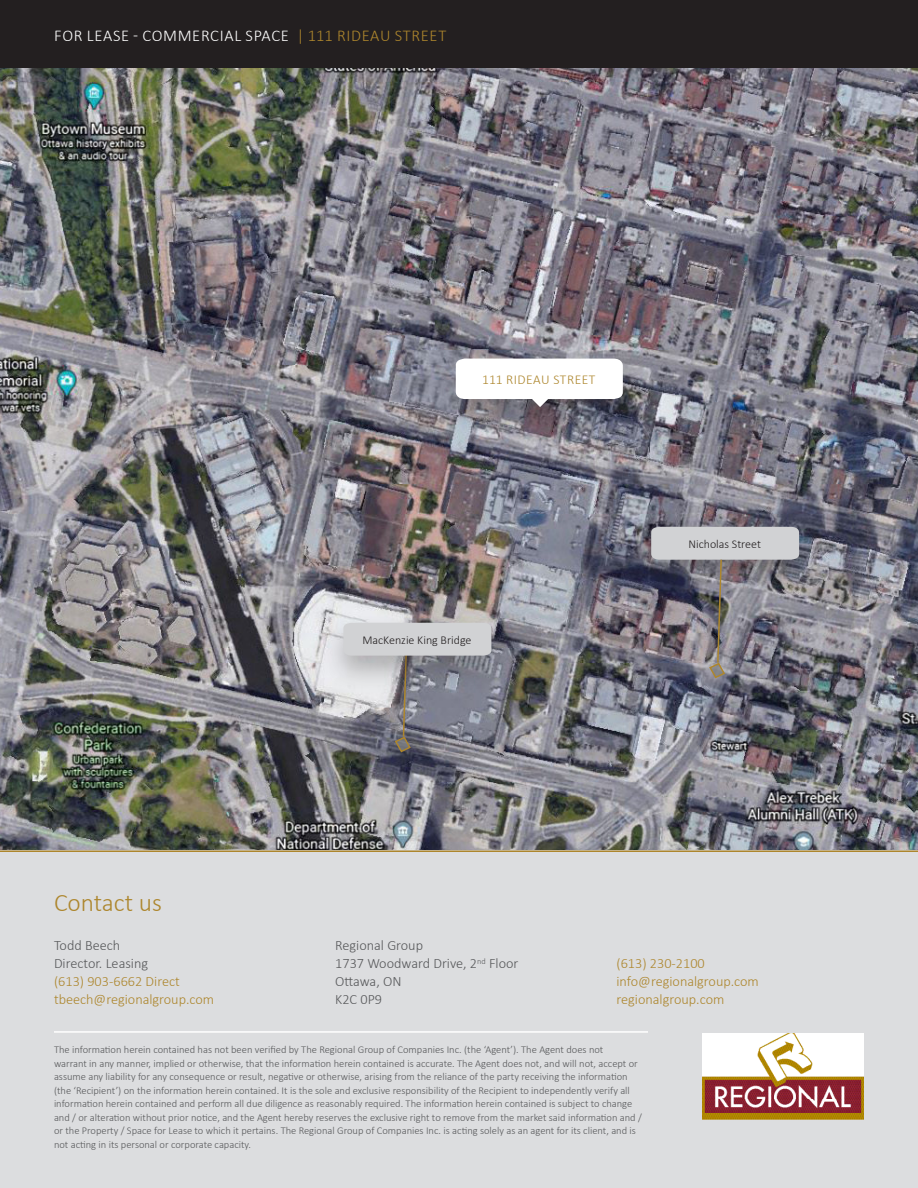
<style>
.page{position:relative;width:918px;height:1188px;background:#fff}
.page>*{position:absolute;margin:0;border:0;box-sizing:border-box;transform-origin:0 0}
.HEADER_2{font:300 25.5px "Calibri";color:#ad862d}
.HEADER_BAR_TITLE{font:300 16.5px "Calibri";letter-spacing:.04em;color:#fff}
.CONTACT_FOOTER__BACK-PAGE{font:300 14.25px/18px "Calibri";color:#ad862d}
.CONTACT_FOOTER__BACK-PAGE-2{font:300 14.25px/18px "Calibri";color:#57585a}
.LOCATION_MAKER{font:300 13.5px "Calibri";letter-spacing:.04em;color:#ad862d}
.ARTERIES{font:300 12px "Calibri";color:#231f20}
.LEGAL_TEXT{font:300 10.5px/13.5px "Calibri";color:#57585a}
.s1{color:#ad862d}
.s2{color:#57585a}
</style>
<div class="page">
<img style="left:0;top:68px;width:918px;height:782px">
<div style="left:0;top:850px;width:918px;height:338px;background:#dcdddf"></div>
<img style="left:702px;top:1033px;width:162px;height:86px">
<hr style="left:54px;top:1031px;width:594px;height:2px;background:#fff">
<div style="left:0;top:0;width:918px;height:68px;background:#231f20"></div>
<hr style="left:0;top:850px;width:918px;height:2px;background:#ad862d">
<div style="left:433px;top:349px;width:212px;height:86px;background:#231f20;opacity:.3"></div>
<svg style="left:456px;top:359px;width:167px;height:48px"></svg>
<div style="left:321px;top:614px;width:193px;height:78px;background:#231f20;opacity:.3"></div>
<svg style="left:343px;top:623px;width:148px;height:130px"></svg>
<div style="left:628px;top:518px;width:194px;height:78px;background:#231f20;opacity:.3"></div>
<svg style="left:651px;top:527px;width:148px;height:152px"></svg>
<p class="HEADER_BAR_TITLE" style="left:54px;top:25px;width:394px">FOR LEASE - COMMERCIAL SPACE <span class="s1">| 111 RIDEAU STREET</span></p>
<p class="HEADER_2" style="left:54px;top:886px;width:110px">Contact us</p>
<p class="LOCATION_MAKER" style="left:482px;top:371px;width:115px">111 RIDEAU STREET</p>
<p class="ARTERIES" style="left:362px;top:632px;width:111px">MacKenzie King Bridge</p>
<p class="ARTERIES" style="left:688px;top:536px;width:74px">Nicholas Street</p>
<p class="CONTACT_FOOTER__BACK-PAGE" style="left:54px;top:937px;width:162px"><span class="s2">Todd Beech<br>Director. Leasing<br></span>(613) 903-6662 Direct tbeech@regionalgroup.com</p>
<p class="CONTACT_FOOTER__BACK-PAGE-2" style="left:335px;top:937px;width:185px">Regional Group<br>1737 Woodward Drive, 2<sup>nd</sup> Floor<br>Ottawa, ON<br>K2C 0P9</p>
<p class="CONTACT_FOOTER__BACK-PAGE" style="left:616px;top:955px;width:144px">(613) 230-2100 info@regionalgroup.com regionalgroup.com</p>
<p class="LEGAL_TEXT" style="left:54px;top:1043px;width:589px">The information herein contained has not been verified by The Regional Group of Companies Inc. (the ‘Agent’). The Agent does not<br>warrant in any manner, implied or otherwise, that the information herein contained is accurate. The Agent does not, and will not, accept or assume any liability for any consequence or result, negative or otherwise, arising from the reliance of the party receiving the information (the ‘Recipient’) on the information herein contained. It is the sole and exclusive responsibility of the Recipient to independently verify all information herein contained and perform all due diligence as reasonably required. The information herein contained is subject to change and / or alteration without prior notice, and the Agent hereby reserves the exclusive right to remove from the market said information and / or the Property / Space for Lease to which it pertains. The Regional Group of Companies Inc. is acting solely as an agent for its client, and is not acting in its personal or corporate capacity.</p>
</div>
